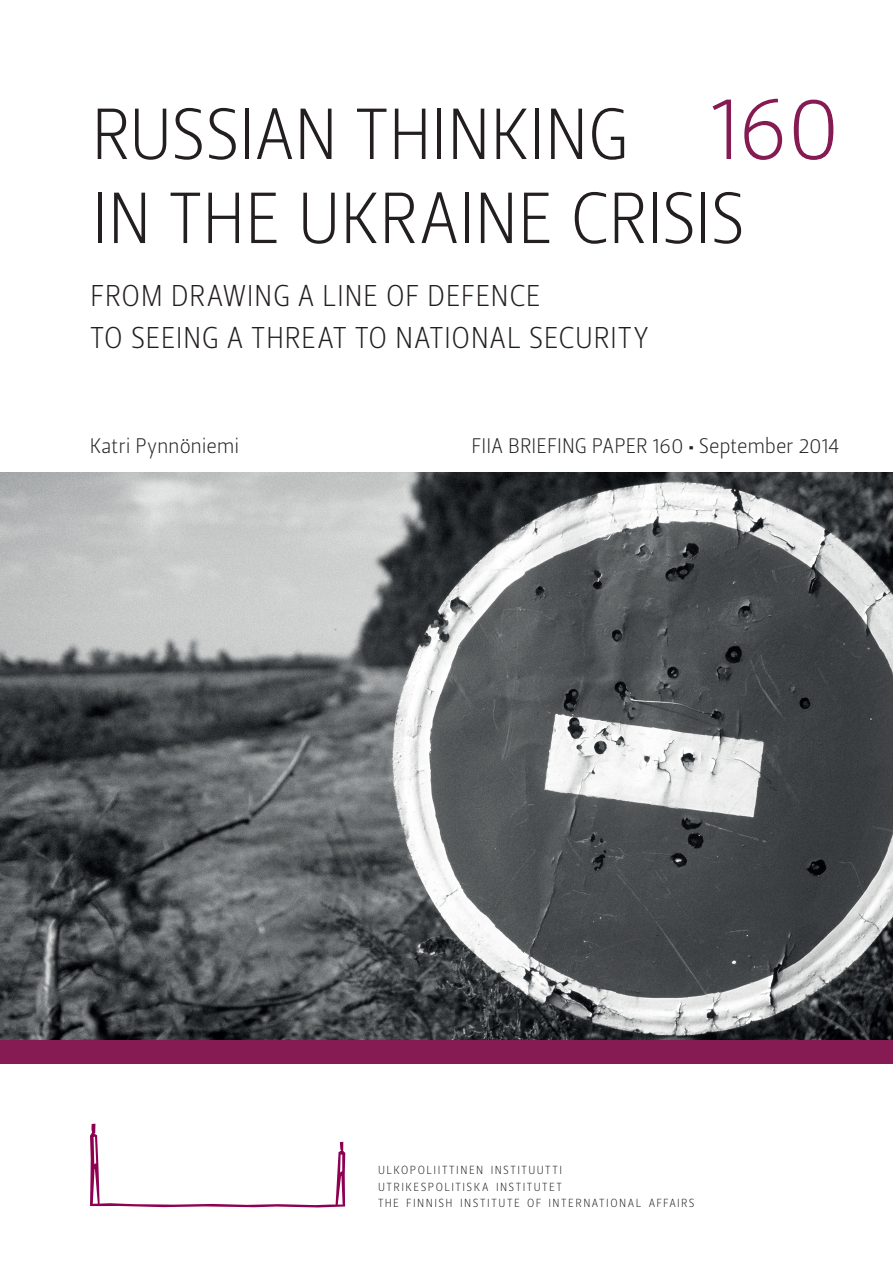
<style>
.page{position:relative;width:893px;height:1263px;background:#fff}
.page>*{position:absolute;margin:0;border:0;box-sizing:border-box;transform-origin:0 0}
.t1{font:72px/84px "Leitura Sans Grot 1";letter-spacing:-.01em;color:#231f20}
.t2{font:30px/42px "Leitura Sans Grot 1";letter-spacing:.015em;color:#231f20}
.t3{font:21px "Leitura Sans Grot 1";letter-spacing:-.01em;color:#231f20}
.t4{font:11.7px/16.2px "Leitura Sans Grot 1";letter-spacing:.125em;color:#231f20}
.s1{font-size:90px;color:#861a53}
</style>
<div class="page">
<img style="left:0;top:473px;width:893px;height:567px">
<div style="left:0;top:1040px;width:893px;height:23px;background:#861a53"></div>
<svg style="left:90px;top:1124px;width:255px;height:83px"></svg>
<h1 class="t1" style="left:91px;top:102px;width:751px">RUSSIAN THINKING <span class="s1">160<br></span>IN THE UKRAINE CRISIS</h1>
<h2 class="t2" style="left:90px;top:279px;width:560px">FROM DRAWING A LINE OF DEFENCE<br>TO SEEING A THREAT TO NATIONAL SECURITY</h2>
<h3 class="t3" style="left:90px;top:438px;width:151px">Katri Pynnöniemi</h3>
<h3 class="t3" style="left:471px;top:438px;width:370px">FIIA BRIEFING PAPER 160 • September 2014</h3>
<p class="t4" style="left:378px;top:1164px;width:318px">ULKOPOLIITTINEN INSTITUUTTI<br>UTRIKESPOLITISKA INSTITUTET<br>THE FINNISH INSTITUTE OF INTERNATIONAL AFFAIRS</p>
</div>
